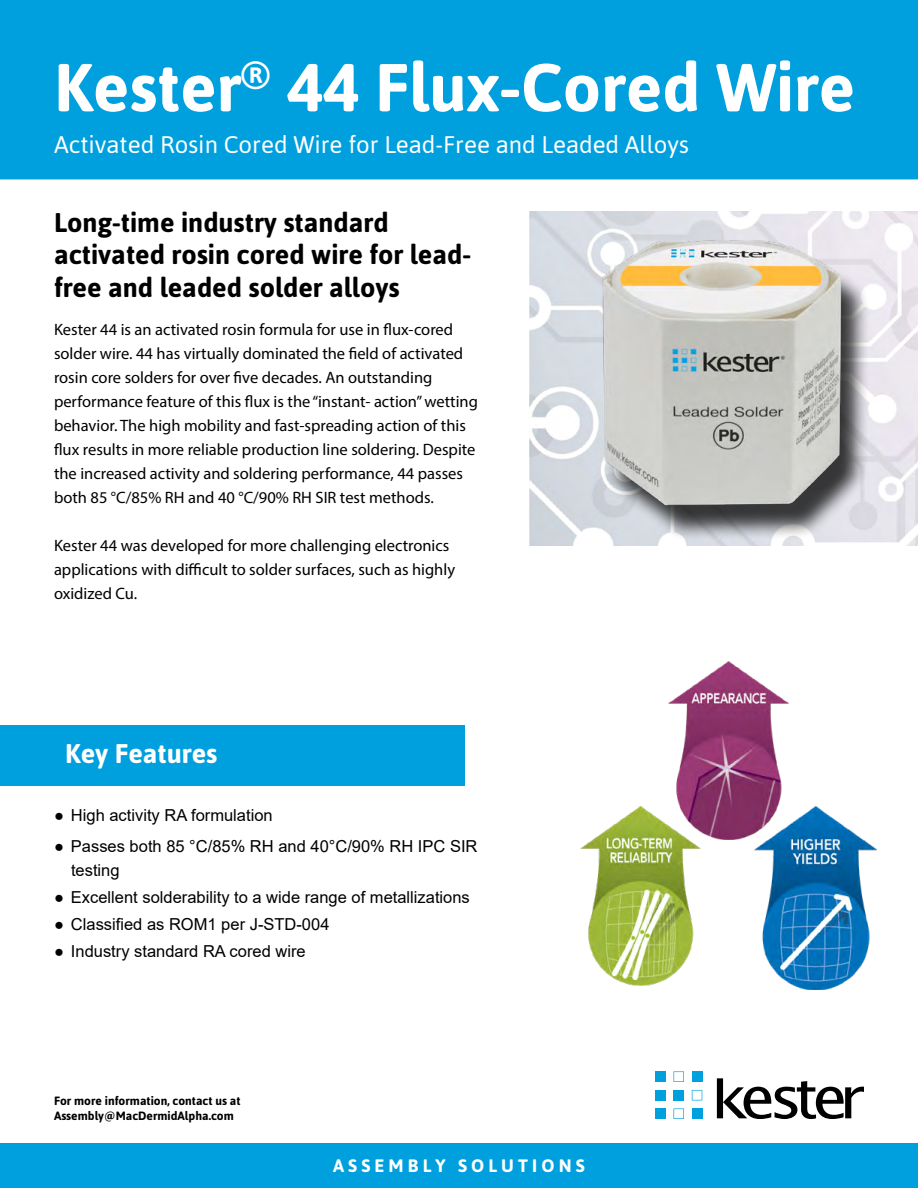
<style>
.page{position:relative;width:918px;height:1188px;background:#fff}
.page>*{position:absolute;margin:0;border:0;box-sizing:border-box;transform-origin:0 0}
.t1{font:700 67.5px "Asap";color:#fff}
.t2{font:700 27px/32.4px "Asap";color:#000}
.t3{font:700 27px "Asap";color:#fff}
.t4{font:24px "Asap";color:#fff}
.t5{font:700 18px "Asap";letter-spacing:.23em;color:#fff}
.t6{font:16.5px/24px "Myriad Pro";color:#000}
.t7{font:16.5px/24px "Arial";color:#000}
.t8{font:700 12px/14.4px "Asap";color:#000}
</style>
<div class="page">
<div style="left:0;top:0;width:918px;height:180px;background:#00a0df"></div>
<div style="left:0;top:725px;width:465px;height:61px;background:#00a0df"></div>
<div style="left:0;top:1143px;width:918px;height:45px;background:#00a0df"></div>
<div style="left:655px;top:1071px;width:11px;height:11px;background:#00a0df"></div>
<svg style="left:673px;top:1071px;width:11px;height:11px"></svg>
<div style="left:692px;top:1071px;width:10px;height:11px;background:#00a0df"></div>
<div style="left:655px;top:1090px;width:11px;height:10px;background:#00a0df"></div>
<div style="left:673px;top:1090px;width:11px;height:10px;background:#00a0df"></div>
<svg style="left:692px;top:1090px;width:10px;height:10px"></svg>
<div style="left:655px;top:1108px;width:11px;height:11px;background:#00a0df"></div>
<svg style="left:673px;top:1108px;width:11px;height:11px"></svg>
<div style="left:692px;top:1108px;width:10px;height:11px;background:#00a0df"></div>
<svg style="left:717px;top:1078px;width:147px;height:41px"></svg>
<img style="left:529px;top:211px;width:389px;height:335px">
<img style="left:669px;top:661px;width:120px;height:179px">
<img style="left:580px;top:806px;width:123px;height:179px">
<img style="left:754px;top:806px;width:123px;height:184px">
<h1 class="t1" style="left:54px;top:42px;width:803px">Kester<sup>®</sup> 44 Flux-Cored Wire</h1>
<h3 class="t4" style="left:54px;top:129px;width:637px">Activated Rosin Cored Wire for Lead-Free and Leaded Alloys</h3>
<h2 class="t2" style="left:54px;top:205px;width:419px">Long-time industry standard activated rosin cored wire for lead&shy;free and leaded solder alloys</h2>
<p class="t6" style="left:54px;top:317px;width:425px">Kester 44 is an activated rosin formula for use in flux-cored solder wire. 44 has virtually dominated the field of activated rosin core solders for over five decades. An outstanding performance feature of this flux is the “instant- action” wetting behavior. The high mobility and fast-spreading action of this flux results in more reliable production line soldering. Despite the increased activity and soldering performance, 44 passes both 85 °C/85% RH and 40 °C/90% RH SIR test methods.</p>
<p class="t6" style="left:54px;top:533px;width:403px">Kester 44 was developed for more challenging electronics applications with difficult to solder surfaces, such as highly oxidized Cu.</p>
<h2 class="t3" style="left:65px;top:736px;width:154px">Key Features</h2>
<p class="t7" style="left:54px;top:803px;width:220px">● High activity RA formulation</p>
<p class="t7" style="left:71px;top:834px;width:408px;text-indent:-17px">● Passes both 85 °C/85% RH and 40°C/90% RH IPC SIR testing</p>
<p class="t7" style="left:54px;top:885px;width:417px">● Excellent solderability to a wide range of metallizations</p>
<p class="t7" style="left:54px;top:912px;width:277px">● Classified as ROM1 per J-STD-004</p>
<p class="t7" style="left:54px;top:939px;width:253px">● Industry standard RA cored wire</p>
<p class="t8" style="left:54px;top:1093px;width:188px">For more information, contact us at<br>Assembly@MacDermidAlpha.com</p>
<p class="t5" style="left:333px;top:1154px;width:253px">ASSEMBLY SOLUTIONS</p>
</div>
